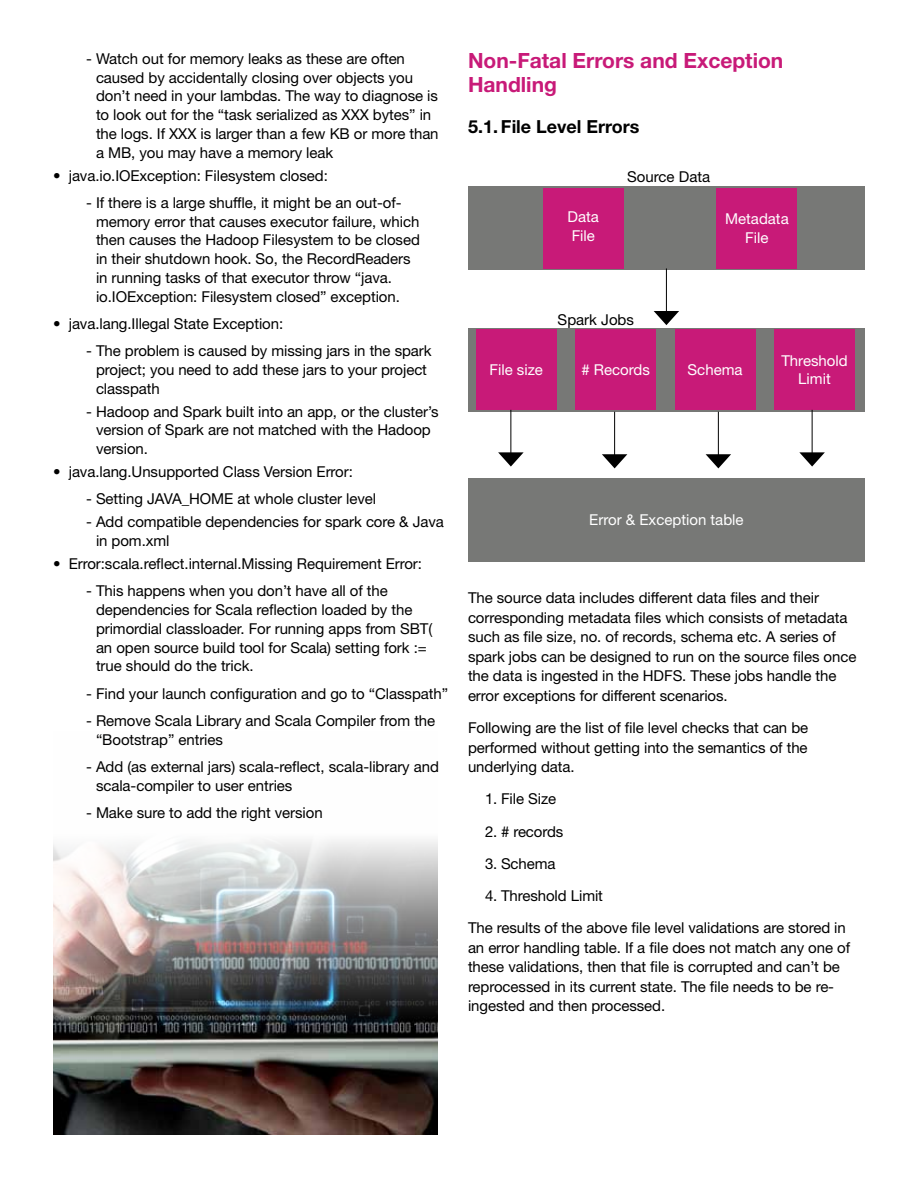
<style>
.page{position:relative;width:918px;height:1188px;background:#fff}
.page>*{position:absolute;margin:0;border:0;box-sizing:border-box;transform-origin:0 0}
.t1{font:700 21px/24px "Helvetica Neue LT Std";color:#c81a78}
.t2{font:700 18px "Helvetica Neue LT Std";color:#000}
.t3{font:15px/18.8px "Helvetica Neue LT Std";letter-spacing:-.005em;color:#000}
.t4{font:15px/18.8px "Helvetica Neue LT Std";color:#fff;text-align:center}
</style>
<div class="page">
<div style="left:468px;top:186px;width:397px;height:84px;background:#777876"></div>
<div style="left:468px;top:328px;width:397px;height:84px;background:#777876"></div>
<div style="left:468px;top:478px;width:397px;height:84px;background:#777876"></div>
<div style="left:543px;top:188px;width:80px;height:80px;background:#c81a78"></div>
<div style="left:476px;top:330px;width:80px;height:80px;background:#c81a78"></div>
<div style="left:576px;top:330px;width:80px;height:80px;background:#c81a78"></div>
<div style="left:675px;top:330px;width:80px;height:80px;background:#c81a78"></div>
<div style="left:774px;top:330px;width:81px;height:80px;background:#c81a78"></div>
<div style="left:717px;top:188px;width:80px;height:80px;background:#c81a78"></div>
<hr style="left:666px;top:268px;width:1px;height:50px;background:#000">
<svg style="left:654px;top:311px;width:25px;height:14px"></svg>
<hr style="left:510px;top:410px;width:1px;height:49px;background:#000">
<svg style="left:498px;top:452px;width:26px;height:15px"></svg>
<hr style="left:614px;top:412px;width:1px;height:49px;background:#000">
<svg style="left:602px;top:454px;width:25px;height:14px"></svg>
<hr style="left:718px;top:412px;width:1px;height:49px;background:#000">
<svg style="left:706px;top:454px;width:25px;height:14px"></svg>
<hr style="left:812px;top:410px;width:1px;height:49px;background:#000">
<svg style="left:799px;top:452px;width:26px;height:15px"></svg>
<img style="left:54px;top:840px;width:384px;height:294px">
<p class="t3" style="left:96px;top:49px;width:344px;text-indent:-10px">- Watch out for memory leaks as these are often caused by accidentally closing over objects you don’t need in your lambdas. The way to diagnose is to look out for the “task serialized as XXX bytes” in the logs. If XXX is larger than a few KB or more than a MB, you may have a memory leak</p>
<p class="t3" style="left:53px;top:166px;width:276px">• java.io.IOException: Filesystem closed:</p>
<p class="t3" style="left:96px;top:193px;width:325px;text-indent:-10px">- If there is a large shuffle, it might be an out-of&shy;memory error that causes executor failure, which then causes the Hadoop Filesystem to be closed in their shutdown hook. So, the RecordReaders in running tasks of that executor throw “java. io.IOException: Filesystem closed” exception.</p>
<p class="t3" style="left:53px;top:314px;width:232px">• java.lang.Illegal State Exception:</p>
<p class="t3" style="left:96px;top:341px;width:337px;text-indent:-10px">- The problem is caused by missing jars in the spark project; you need to add these jars to your project classpath</p>
<p class="t3" style="left:96px;top:402px;width:344px;text-indent:-10px">- Hadoop and Spark built into an app, or the cluster’s version of Spark are not matched with the Hadoop version.</p>
<p class="t3" style="left:53px;top:462px;width:301px">• java.lang.Unsupported Class Version Error:</p>
<p class="t3" style="left:86px;top:489px;width:292px">- Setting JAVA_HOME at whole cluster level</p>
<p class="t3" style="left:96px;top:512px;width:349px;text-indent:-10px">- Add compatible dependencies for spark core &amp; Java in pom.xml</p>
<p class="t3" style="left:53px;top:554px;width:370px">• Error:scala.reflect.internal.Missing Requirement Error:</p>
<p class="t3" style="left:96px;top:581px;width:338px;text-indent:-10px">- This happens when you don’t have all of the dependencies for Scala reflection loaded by the primordial classloader. For running apps from SBT( an open source build tool for Scala) setting fork := true should do the trick.</p>
<p class="t3" style="left:86px;top:684px;width:364px">- Find your launch configuration and go to “Classpath”</p>
<p class="t3" style="left:96px;top:711px;width:341px;text-indent:-10px">- Remove Scala Library and Scala Compiler from the “Bootstrap” entries</p>
<p class="t3" style="left:96px;top:757px;width:344px;text-indent:-10px">- Add (as external jars) scala-reflect, scala-library and scala-compiler to user entries</p>
<p class="t3" style="left:86px;top:803px;width:238px">- Make sure to add the right version</p>
<h1 class="t1" style="left:468px;top:48px;width:317px">Non-Fatal Errors and Exception<br>Handling</h1>
<p class="t2" style="left:468px;top:116px;width:173px">5.1. File Level Errors</p>
<p class="t4" style="left:568px;top:207px;width:33px;text-align:left">Data<br>File</p>
<p class="t3" style="left:627px;top:167px;width:85px">Source Data</p>
<p class="t4" style="left:725px;top:209px;width:65px">Metadata<br>File</p>
<p class="t3" style="left:558px;top:310px;width:78px">Spark Jobs</p>
<p class="t4" style="left:489px;top:360px;width:55px">File size</p>
<p class="t4" style="left:581px;top:360px;width:70px"># Records</p>
<p class="t4" style="left:688px;top:360px;width:57px">Schema</p>
<p class="t4" style="left:781px;top:351px;width:68px">Threshold<br>Limit</p>
<p class="t4" style="left:589px;top:510px;width:156px">Error &amp; Exception table</p>
<p class="t3" style="left:468px;top:588px;width:390px;line-height:19.5px">The source data includes different data files and their corresponding metadata files which consists of metadata such as file size, no. of records, schema etc. A series of spark jobs can be designed to run on the source files once the data is ingested in the HDFS. These jobs handle the error exceptions for different scenarios.</p>
<p class="t3" style="left:468px;top:718px;width:342px;line-height:19.5px;text-align:justify">Following are the list of file level checks that can be performed without getting into the semantics of the underlying data.</p>
<p class="t3" style="left:485px;top:789px;width:73px">1. File Size</p>
<p class="t3" style="left:485px;top:822px;width:80px">2. # records</p>
<p class="t3" style="left:485px;top:854px;width:72px">3. Schema</p>
<p class="t3" style="left:468px;top:879px;width:379px;line-height:32.2px;text-indent:17px">4. Threshold Limit<br>The results of the above file level validations are stored in</p>
<p class="t3" style="left:468px;top:937px;width:384px;line-height:19.5px">an error handling table. If a file does not match any one of these validations, then that file is corrupted and can’t be reprocessed in its current state. The file needs to be re&shy;ingested and then processed.</p>
</div>
